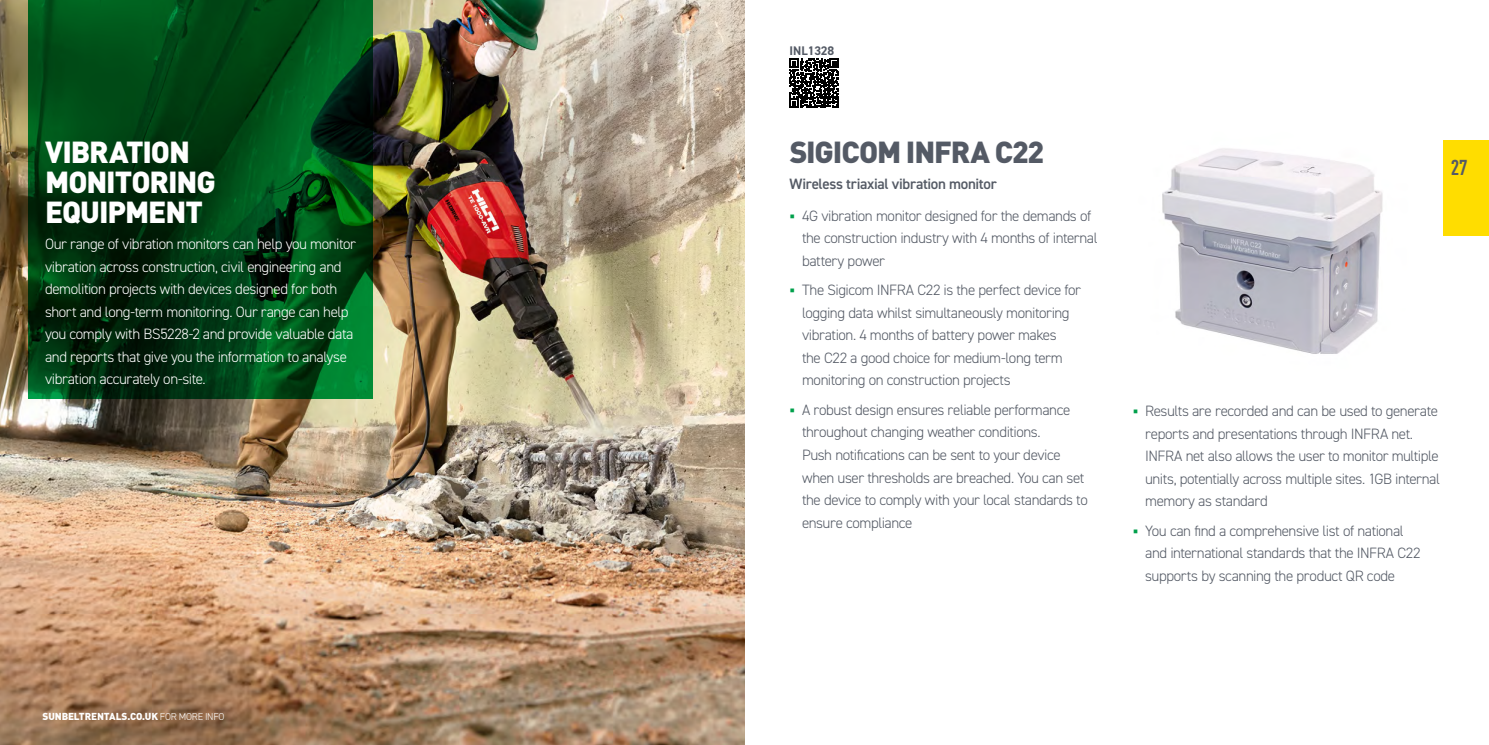
<style>
.page{position:relative;width:1489px;height:745px;background:#fff}
.page>*{position:absolute;margin:0;border:0;box-sizing:border-box;transform-origin:0 0}
.t1{font:900 30px/30px "DINOT";letter-spacing:-.035em;color:#fff}
.t2{font:900 30px "DINOT";letter-spacing:-.035em;color:#545a65}
.t3{font:700 condensed 21.25px "DINOT";color:#545a65}
.t4{font:300 15px/22.5px "DIN2014";letter-spacing:-.03em;color:#545a65}
.t5{font:300 15px/22.5px "DIN2014";letter-spacing:-.03em;color:#fff}
.t6{font:600 15px "DIN2014";letter-spacing:-.02em;color:#545a65}
.t7{font:700 12.5px "DIN2014";letter-spacing:-.005em;color:#545a65}
.t8{font:900 10px "DINOT";letter-spacing:-.015em;color:#fff}
.s1{font-family:"DIN2014";font-weight:300}
</style>
<div class="page">
<img style="left:0;top:0;width:744px;height:744px">
<svg style="left:29px;top:0;width:344px;height:398px"></svg>
<img style="left:1162px;top:148px;width:221px;height:206px">
<svg style="left:789px;top:59px;width:49px;height:49px"></svg>
<div style="left:1443px;top:140px;width:45px;height:96px;background:#fd0"></div>
<h1 class="t1" style="left:45px;top:136px;width:172px">VIBRATION<br>MONITORING<br>EQUIPMENT</h1>
<p class="t5" style="left:45px;top:233px;width:312px">Our range of vibration monitors can help you monitor vibration across construction, civil engineering and demolition projects with devices designed for both short and long-term monitoring. Our range can help you comply with BS5228-2 and provide valuable data and reports that give you the information to analyse vibration accurately on-site.</p>
<p class="t8" style="left:43px;top:709px;width:183px">SUNBELTRENTALS.CO.UK <span class="s1">FOR MORE INFO</span></p>
<p class="t7" style="left:789px;top:42px;width:46px">INL1328</p>
<h1 class="t2" style="left:789px;top:132px;width:256px">SIGICOM INFRA C22</h1>
<p class="t6" style="left:789px;top:174px;width:209px">Wireless triaxial vibration monitor</p>
<p class="t4" style="left:802px;top:204px;width:297px">4G vibration monitor designed for the demands of the construction industry with 4 months of internal battery power</p>
<p class="t4" style="left:802px;top:279px;width:280px">The Sigicom INFRA C22 is the perfect device for logging data whilst simultaneously monitoring vibration. 4 months of battery power makes<br>the C22 a good choice for medium-long term monitoring on construction projects</p>
<p class="t4" style="left:802px;top:398px;width:287px">A robust design ensures reliable performance throughout changing weather conditions.<br>Push notifications can be sent to your device when user thresholds are breached. You can set the device to comply with your local standards to ensure compliance</p>
<h2 class="t3" style="left:1450px;top:152px;width:18px">27</h2>
<p class="t4" style="left:1145px;top:399px;width:296px">Results are recorded and can be used to generate reports and presentations through INFRA net.<br>INFRA net also allows the user to monitor multiple units, potentially across multiple sites. 1GB internal memory as standard</p>
<p class="t4" style="left:1145px;top:519px;width:277px">You can find a comprehensive list of national and international standards that the INFRA C22 supports by scanning the product QR code</p>
</div>
